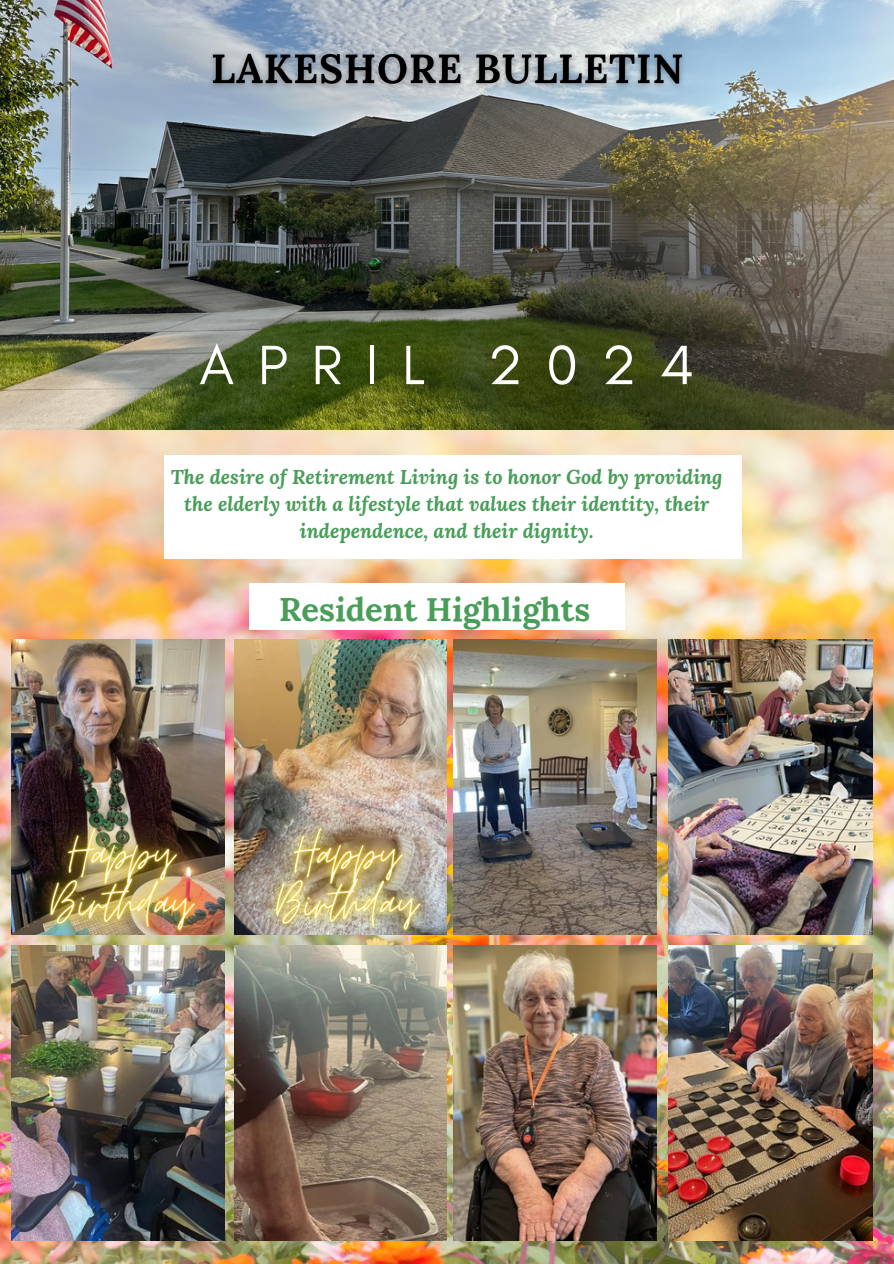
<style>
.page{position:relative;width:894px;height:1264px;background:#fff}
.page>*{position:absolute;margin:0;border:0;box-sizing:border-box;transform-origin:0 0}
.t1{font:56.4px "Glacial Indifference";letter-spacing:.42em;color:#fff}
.t2{font:700 32.7px "Lora";color:#489d58}
.t3{font:italic 700 19.8px/27px "Lora";color:#489d58;text-align:center}
</style>
<div class="page">
<img style="left:0;top:0;width:893px;height:1263px">
<img style="left:453px;top:639px;width:203px;height:295px">
<img style="left:668px;top:639px;width:203px;height:295px">
<img style="left:453px;top:945px;width:203px;height:295px">
<img style="left:668px;top:945px;width:203px;height:295px">
<img style="left:11px;top:639px;width:213px;height:98px">
<img style="left:234px;top:639px;width:213px;height:98px">
<img style="left:11px;top:1020px;width:213px;height:220px">
<img style="left:234px;top:1020px;width:213px;height:220px">
<div style="left:164px;top:455px;width:577px;height:103px;background:#fff"></div>
<div style="left:249px;top:582px;width:376px;height:47px;background:#fff"></div>
<img style="left:203px;top:42px;width:487px;height:53px">
<img style="left:0;top:737px;width:198px;height:283px">
<img style="left:198px;top:737px;width:301px;height:283px">
<p class="t1" style="left:199px;top:330px;width:496px">APRIL 2024</p>
<h1 class="t3" style="left:171px;top:463px;width:553px">The desire of Retirement Living is to honor God by providing</h1>
<p class="t3" style="left:184px;top:490px;width:526px">the elderly with a lifestyle that values their identity, their independence, and their dignity.</p>
<p class="t2" style="left:279px;top:588px;width:312px">Resident Highlights</p>
</div>
